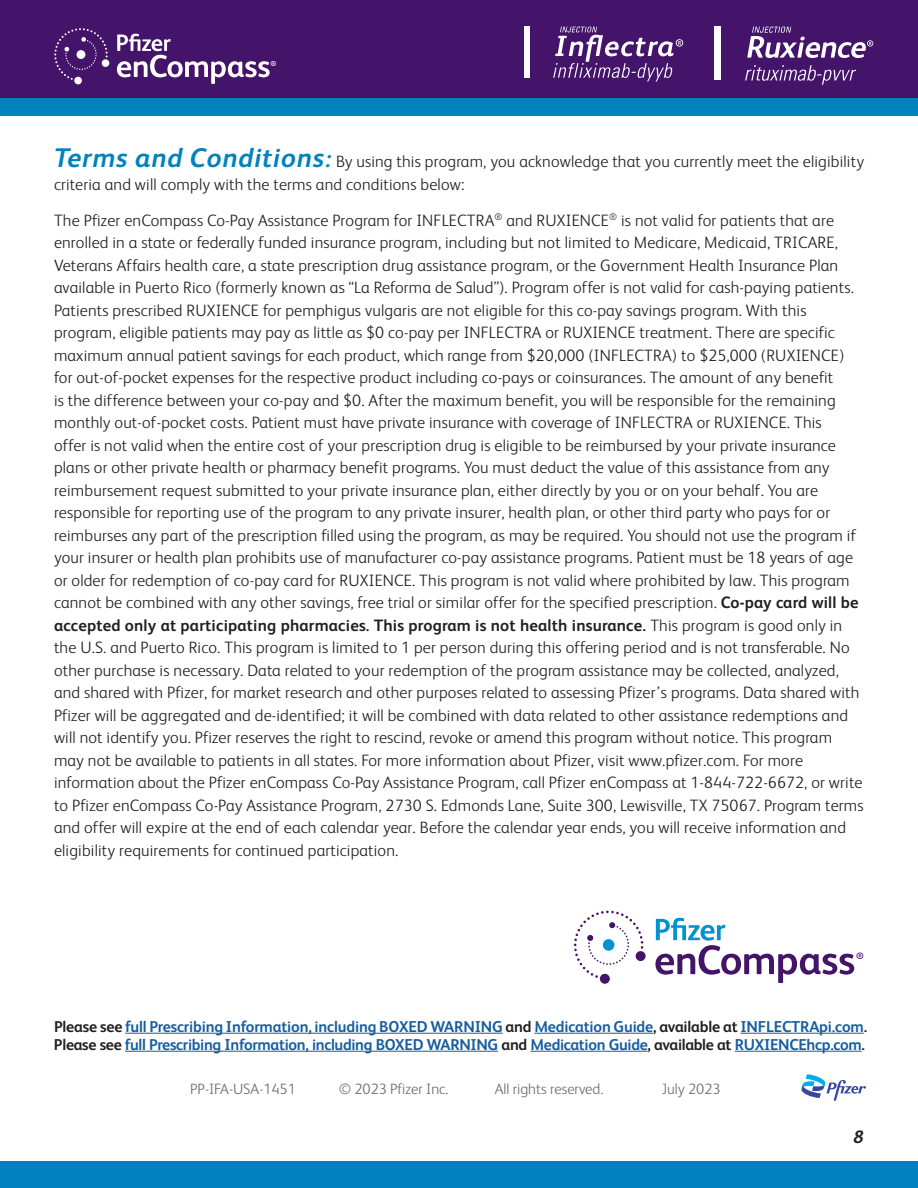
<style>
.page{position:relative;width:918px;height:1188px;background:#fff}
.page>*{position:absolute;margin:0;border:0;box-sizing:border-box;transform-origin:0 0}
.t1{font:italic 700 18px "FS Albert";color:#231f20}
.Body_Copy_Subhead_10_12{font:300 16.5px/22.5px "FS Albert";letter-spacing:.01em;color:#231f20}
.t2{font:700 15.75px "FS Albert";letter-spacing:-.02em;color:#175d9e}
.t3{font:300 15px "FS Albert";color:#6c6d70}
.t4{font:700 9.3px "FS Albert";color:#44146b}
.t5{font:700 7.05px "FS Albert";color:#fff}
.s1{font-weight:700;font-style:italic;font-size:27px;color:#0082bf}
.s2{font-weight:700;font-style:italic;font-size:24px;color:#0082bf}
.s3{font-weight:700}
.s4{color:#231f20}
</style>
<div class="page">
<div style="left:0;top:1162px;width:918px;height:26px;background:#0082bf"></div>
<hr style="left:125px;top:1033px;width:378px;height:1px;background:#175d9e">
<hr style="left:534px;top:1033px;width:119px;height:1px;background:#175d9e">
<hr style="left:740px;top:1033px;width:124px;height:1px;background:#175d9e">
<hr style="left:125px;top:1051px;width:373px;height:1px;background:#175d9e">
<hr style="left:530px;top:1051px;width:118px;height:1px;background:#175d9e">
<hr style="left:735px;top:1051px;width:127px;height:1px;background:#175d9e">
<svg style="left:801px;top:1074px;width:65px;height:27px"></svg>
<svg style="left:655px;top:918px;width:199px;height:65px"></svg>
<svg style="left:574px;top:911px;width:72px;height:73px"></svg>
<div style="left:603px;top:939px;width:11px;height:12px;background:#0093d0;border-radius:50%"></div>
<div style="left:0;top:0;width:918px;height:115px;background:#44146b"></div>
<div style="left:0;top:98px;width:918px;height:17px;background:#0082bf"></div>
<svg style="left:117px;top:34px;width:153px;height:50px"></svg>
<svg style="left:54px;top:28px;width:55px;height:56px"></svg>
<div style="left:77px;top:50px;width:8px;height:9px;background:#fff;border-radius:50%"></div>
<div style="left:524px;top:26px;width:6px;height:52px;background:#fff"></div>
<svg style="left:553px;top:27px;width:130px;height:55px"></svg>
<div style="left:714px;top:26px;width:7px;height:54px;background:#fff"></div>
<svg style="left:745px;top:65px;width:111px;height:19px"></svg>
<svg style="left:747px;top:27px;width:126px;height:31px"></svg>
<p class="t5" style="left:271px;top:59px;width:7px">®</p>
<p class="Body_Copy_Subhead_10_12" style="left:54px;top:150px;width:812px"><span class="s1">Terms and Conditions</span><span class="s2">:</span> By using this program, you acknowledge that you currently meet the eligibility criteria and will comply with the terms and conditions below:</p>
<p class="Body_Copy_Subhead_10_12" style="left:54px;top:209px;width:811px">The Pfizer enCompass Co-Pay Assistance Program for INFLECTRA<sup>®</sup> and RUXIENCE<sup>®</sup> is not valid for patients that are enrolled in a state or federally funded insurance program, including but not limited to Medicare, Medicaid, TRICARE, Veterans Affairs health care, a state prescription drug assistance program, or the Government Health Insurance Plan available in Puerto Rico (formerly known as “La Reforma de Salud”). Program offer is not valid for cash-paying patients.<br>Patients prescribed RUXIENCE for pemphigus vulgaris are not eligible for this co-pay savings program. With this program, eligible patients may pay as little as $0 co-pay per INFLECTRA or RUXIENCE treatment. There are specific maximum annual patient savings for each product, which range from $20,000 (INFLECTRA) to $25,000 (RUXIENCE) for out-of-pocket expenses for the respective product including co-pays or coinsurances. The amount of any benefit<br>is the difference between your co-pay and $0. After the maximum benefit, you will be responsible for the remaining monthly out-of-pocket costs. Patient must have private insurance with coverage of INFLECTRA or RUXIENCE. This<br>offer is not valid when the entire cost of your prescription drug is eligible to be reimbursed by your private insurance plans or other private health or pharmacy benefit programs. You must deduct the value of this assistance from any reimbursement request submitted to your private insurance plan, either directly by you or on your behalf. You are responsible for reporting use of the program to any private insurer, health plan, or other third party who pays for or reimburses any part of the prescription filled using the program, as may be required. You should not use the program if your insurer or health plan prohibits use of manufacturer co-pay assistance programs. Patient must be 18 years of age or older for redemption of co-pay card for RUXIENCE. This program is not valid where prohibited by law. This program cannot be combined with any other savings, free trial or similar offer for the specified prescription. <span class="s3">Co-pay card will be accepted only at participating pharmacies. This program is not health insurance.</span> This program is good only in the U.S. and Puerto Rico. This program is limited to 1 per person during this offering period and is not transferable. No other purchase is necessary. Data related to your redemption of the program assistance may be collected, analyzed, and shared with Pfizer, for market research and other purposes related to assessing Pfizer’s programs. Data shared with Pfizer will be aggregated and de-identified; it will be combined with data related to other assistance redemptions and will not identify you. Pfizer reserves the right to rescind, revoke or amend this program without notice. This program may not be available to patients in all states. For more information about Pfizer, visit www.pfizer.com. For more information about the Pfizer enCompass Co-Pay Assistance Program, call Pfizer enCompass at 1-844-722-6672, or write to Pfizer enCompass Co-Pay Assistance Program, 2730 S. Edmonds Lane, Suite 300, Lewisville, TX 75067. Program terms and offer will expire at the end of each calendar year. Before the calendar year ends, you will receive information and eligibility requirements for continued participation.</p>
<p class="t4" style="left:856px;top:951px;width:9px">®</p>
<p class="t2" style="left:54px;top:1017px;width:815px"><span class="s4">Please see</span> full Prescribing Information, including BOXED WARNING <span class="s4">and</span> Medication Guide<span class="s4">, available at</span> INFLECTRApi.com<span class="s4">.</span></p>
<p class="t2" style="left:54px;top:1035px;width:813px"><span class="s4">Please see</span> full Prescribing Information, including BOXED WARNING <span class="s4">and</span> Medication Guide<span class="s4">, available at</span> RUXIENCEhcp.com<span class="s4">.</span></p>
<p class="t3" style="left:190px;top:1080px;width:107px">PP-IFA-USA-1451</p>
<p class="t3" style="left:339px;top:1080px;width:111px">© 2023 Pfizer Inc.</p>
<p class="t3" style="left:495px;top:1080px;width:110px">All rights reserved.</p>
<p class="t3" style="left:662px;top:1080px;width:60px">July 2023</p>
<p class="t1" style="left:854px;top:1126px;width:12px">8</p>
</div>
